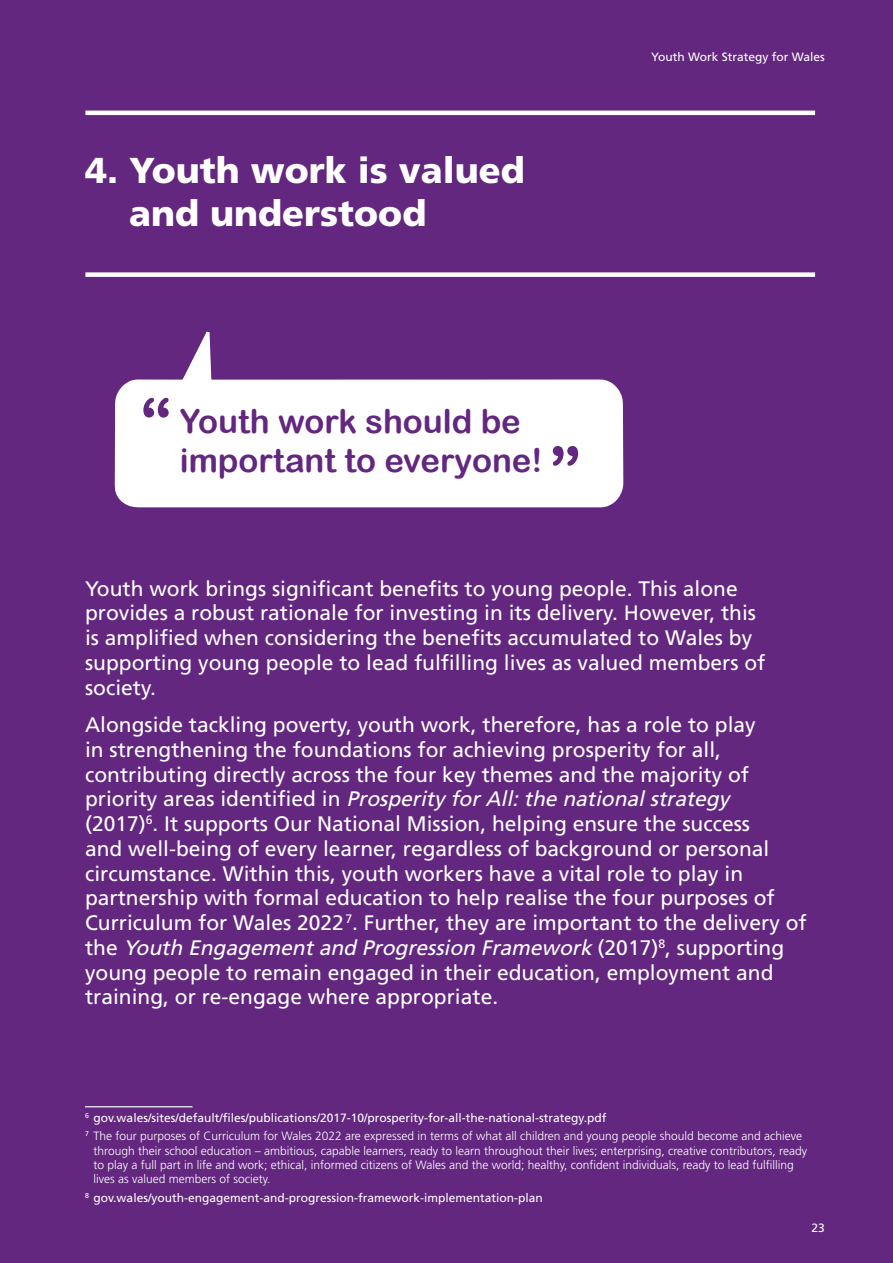
<style>
.page{position:relative;width:893px;height:1263px;background:#63277f}
.page>*{position:absolute;margin:0;border:0;box-sizing:border-box;transform-origin:0 0}
.white_Heading_for_5{font:67.5px "Arial Rounded MT Bold";color:#63277f}
.white_Heading_for_5-2{font:900 36px/43.2px "Frutiger LT Std";color:#fff}
.quotes_purple{font:33px/39.6px "Arial Rounded MT Bold";color:#63277f}
.Intro{font:21px/24.8px "Frutiger LT Std";color:#fff}
.footnote{font:300 12px/14.4px "Frutiger LT Std";color:#fff}
.footnote-2{font:12px "Frutiger LT Std";color:#fff}
.Heading{font:12px "Frutiger LT Std";color:#fff}
.s1{font-style:italic}
</style>
<div class="page">
<hr style="left:85px;top:1107px;width:108px;height:1px;background:#55948d">
<hr style="left:85px;top:111px;width:730px;height:4px;background:#fff">
<div style="left:85px;top:272px;width:730px;height:5px;background:#fff"></div>
<svg style="left:114px;top:331px;width:510px;height:177px"></svg>
<hr style="left:85px;top:1106px;width:107px;height:1px;background:#fff">
<h2 class="white_Heading_for_5-2" style="left:129px;top:149px;width:397px;text-indent:-44px">4. Youth work is valued and understood</h2>
<h2 class="white_Heading_for_5" style="left:140px;top:383px;width:32px">“</h2>
<p class="quotes_purple" style="left:180px;top:401px;width:364px">Youth work should be important to everyone!</p>
<h2 class="white_Heading_for_5" style="left:550px;top:431px;width:32px">”</h2>
<p class="Heading" style="left:651px;top:49px;width:175px">Youth Work Strategy for Wales</p>
<p class="Intro" style="left:85px;top:576px;width:682px">Youth work brings significant benefits to young people. This alone provides a robust rationale for investing in its delivery. However, this is amplified when considering the benefits accumulated to Wales by supporting young people to lead fulfilling lives as valued members of society.</p>
<p class="Intro" style="left:85px;top:712px;width:723px">Alongside tackling poverty, youth work, therefore, has a role to play<br>in strengthening the foundations for achieving prosperity for all, contributing directly across the four key themes and the majority of<br>p r i o r i ty a r e a s i d e n t i fi e d i n <span class="s1">Prosperity forAll:the nationalstrategy </span>(2017)<sup>6</sup>. It supports Our National Mission, helping ensure the success<br>and well-being of every learner, regardless of background or personal circumstance. Within this, youth workers have a vital role to play in partnership with formal education to help realise the four purposes of Curriculum for Wales 2022<sup>7</sup>. Further, they are important to the delivery of t h e <span class="s1">Youth Engagementand Progression Framework</span> ( 2 0 1 7 ) <sup>8</sup> , s u p p o rt i n g young people to remain engaged in their education, employment and training, or re-engage where appropriate.</p>
<p class="footnote-2" style="left:85px;top:1110px;width:523px"><sup>6</sup> gov.wales/sites/default/files/publications/2017-10/prosperity-for-all-the-national-strategy.pdf</p>
<p class="footnote" style="left:94px;top:1129px;width:715px;text-indent:-9px"><sup>7</sup> The four purposes of Curriculum for Wales 2022 are expressed in terms of what all children and young people should become and achieve through their school education – ambitious, capable learners, ready to learn throughout their lives; enterprising, creative contributors, ready to play a full part in life and work; ethical, informed citizens of Wales and the world; healthy, confident individuals, ready to lead fulfilling lives as valued members of society.</p>
<p class="footnote-2" style="left:85px;top:1191px;width:459px"><sup>8</sup> gov.wales/youth-engagement-and-progression-framework-implementation-plan</p>
<p class="footnote-2" style="left:812px;top:1220px;width:15px">23</p>
</div>
